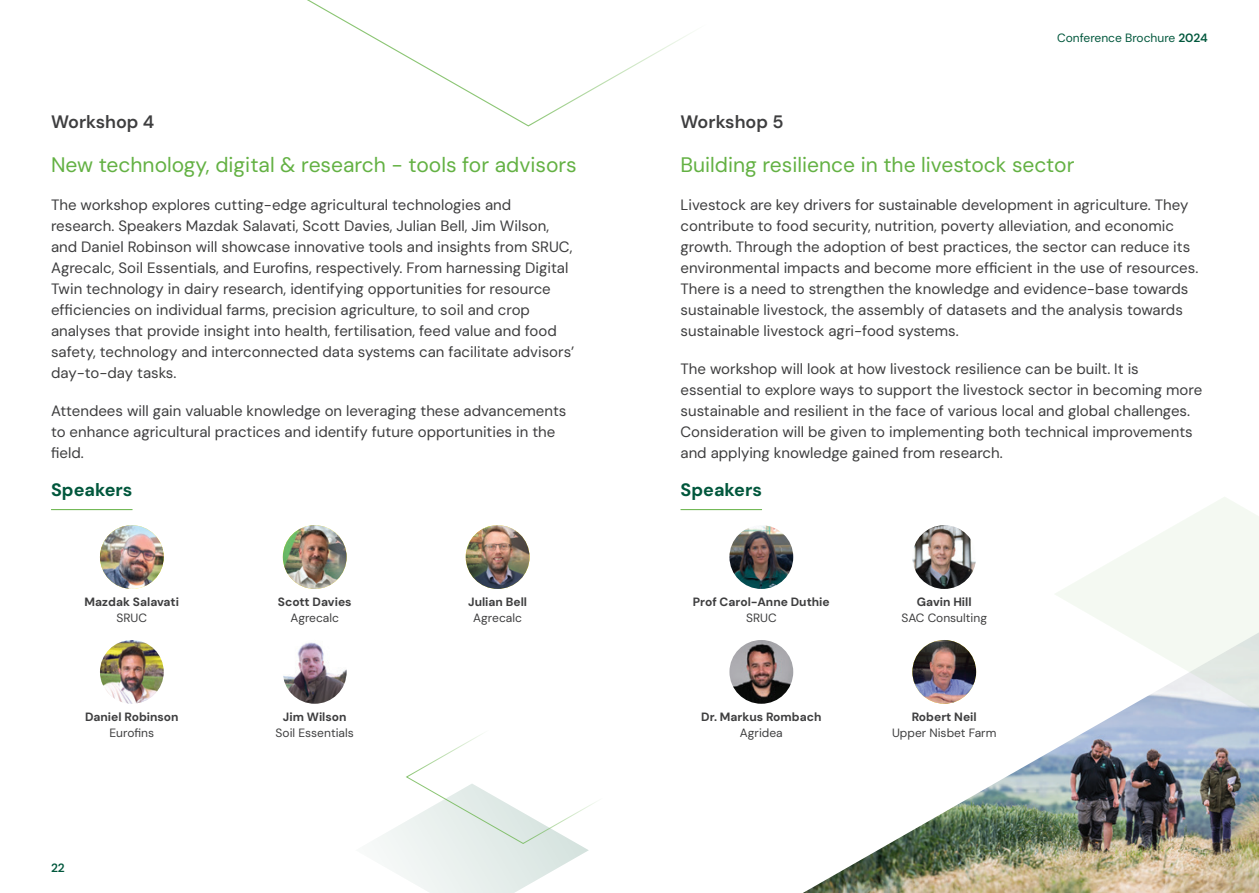
<style>
.page{position:relative;width:1259px;height:893px;background:#fff}
.page>*{position:absolute;margin:0;border:0;box-sizing:border-box;transform-origin:0 0}
.t1{font:21px "DM Sans";color:#63b143}
.t2{font:600 18px "DM Sans";color:#3e3e3f}
.t3{font:700 18px "DM Sans";color:#01573c}
.t4{font:15px/21px "DM Sans";color:#3e3e3f}
.t5{font:700 12px "DM Sans";color:#3e3e3f}
.t6{font:12px "DM Sans";color:#3e3e3f}
.t7{font:12px "DM Sans";color:#01573c}
.t8{font:600 12px "DM Sans";color:#01573c}
.s1{font-weight:600}
</style>
<div class="page">
<img style="left:803px;top:640px;width:456px;height:253px">
<svg style="left:307px;top:0;width:387px;height:127px"></svg>
<svg style="left:1053px;top:497px;width:206px;height:222px;fill:#f4f9f2"></svg>
<hr style="left:51px;top:509px;width:81px;height:1px;background:#63b143">
<img style="left:100px;top:525px;width:64px;height:64px;border-radius:32px">
<img style="left:283px;top:525px;width:64px;height:64px;border-radius:32px">
<img style="left:466px;top:525px;width:63px;height:64px;border-radius:32px">
<img style="left:100px;top:640px;width:64px;height:64px;border-radius:32px">
<img style="left:283px;top:640px;width:64px;height:64px;border-radius:32px">
<hr style="left:680px;top:509px;width:82px;height:1px;background:#63b143">
<img style="left:729px;top:525px;width:64px;height:64px;border-radius:32px">
<img style="left:912px;top:525px;width:64px;height:64px;border-radius:32px">
<img style="left:729px;top:640px;width:64px;height:64px;border-radius:32px">
<img style="left:912px;top:640px;width:64px;height:64px;border-radius:32px">
<svg style="left:377px;top:733px;width:220px;height:160px"></svg>
<p class="t7" style="left:1057px;top:30px;width:152px">Conference Brochure <span class="s1">2024</span></p>
<p class="t2" style="left:51px;top:111px;width:105px">Workshop 4</p>
<p class="t1" style="left:51px;top:152px;width:527px">New technology, digital &amp; research - tools for advisors</p>
<p class="t4" style="left:51px;top:195px;width:525px">The workshop explores cutting-edge agricultural technologies and research. Speakers Mazdak Salavati, Scott Davies, Julian Bell, Jim Wilson, and Daniel Robinson will showcase innovative tools and insights from SRUC, Agrecalc, Soil Essentials, and Eurofins, respectively. From harnessing Digital Twin technology in dairy research, identifying opportunities for resource efficiencies on individual farms, precision agriculture, to soil and crop analyses that provide insight into health, fertilisation, feed value and food safety, technology and interconnected data systems can facilitate advisors’ day-to-day tasks.</p>
<p class="t4" style="left:51px;top:401px;width:517px">Attendees will gain valuable knowledge on leveraging these advancements to enhance agricultural practices and identify future opportunities in the field.</p>
<p class="t3" style="left:51px;top:479px;width:83px">Speakers</p>
<p class="t2" style="left:680px;top:111px;width:105px">Workshop 5</p>
<p class="t1" style="left:680px;top:152px;width:395px">Building resilience in the livestock sector</p>
<p class="t4" style="left:680px;top:195px;width:519px">Livestock are key drivers for sustainable development in agriculture. They contribute to food security, nutrition, poverty alleviation, and economic growth. Through the adoption of best practices, the sector can reduce its environmental impacts and become more efficient in the use of resources.<br>There is a need to strengthen the knowledge and evidence-base towards sustainable livestock, the assembly of datasets and the analysis towards sustainable livestock agri-food systems.</p>
<p class="t4" style="left:680px;top:359px;width:523px">The workshop will look at how livestock resilience can be built. It is essential to explore ways to support the livestock sector in becoming more sustainable and resilient in the face of various local and global challenges.<br>Consideration will be given to implementing both technical improvements and applying knowledge gained from research.</p>
<p class="t3" style="left:680px;top:479px;width:83px">Speakers</p>
<p class="t5" style="left:85px;top:594px;width:96px">Mazdak Salavati</p>
<p class="t6" style="left:117px;top:611px;width:32px">SRUC</p>
<p class="t5" style="left:278px;top:594px;width:75px">Scott Davies</p>
<p class="t6" style="left:290px;top:611px;width:50px">Agrecalc</p>
<p class="t5" style="left:468px;top:594px;width:60px">Julian Bell</p>
<p class="t6" style="left:473px;top:611px;width:50px">Agrecalc</p>
<p class="t5" style="left:693px;top:594px;width:138px">Prof Carol-Anne Duthie</p>
<p class="t6" style="left:746px;top:611px;width:32px">SRUC</p>
<p class="t5" style="left:917px;top:594px;width:56px">Gavin Hill</p>
<p class="t6" style="left:901px;top:611px;width:87px">SAC Consulting</p>
<p class="t5" style="left:85px;top:709px;width:95px">Daniel Robinson</p>
<p class="t6" style="left:109px;top:726px;width:46px">Eurofins</p>
<p class="t5" style="left:283px;top:709px;width:65px">Jim Wilson</p>
<p class="t6" style="left:276px;top:726px;width:80px">Soil Essentials</p>
<p class="t5" style="left:701px;top:709px;width:122px">Dr. Markus Rombach</p>
<p class="t6" style="left:740px;top:726px;width:44px">Agridea</p>
<p class="t5" style="left:911px;top:709px;width:67px">Robert Neil</p>
<p class="t6" style="left:892px;top:726px;width:106px">Upper Nisbet Farm</p>
<p class="t8" style="left:51px;top:860px;width:15px">22</p>
</div>
